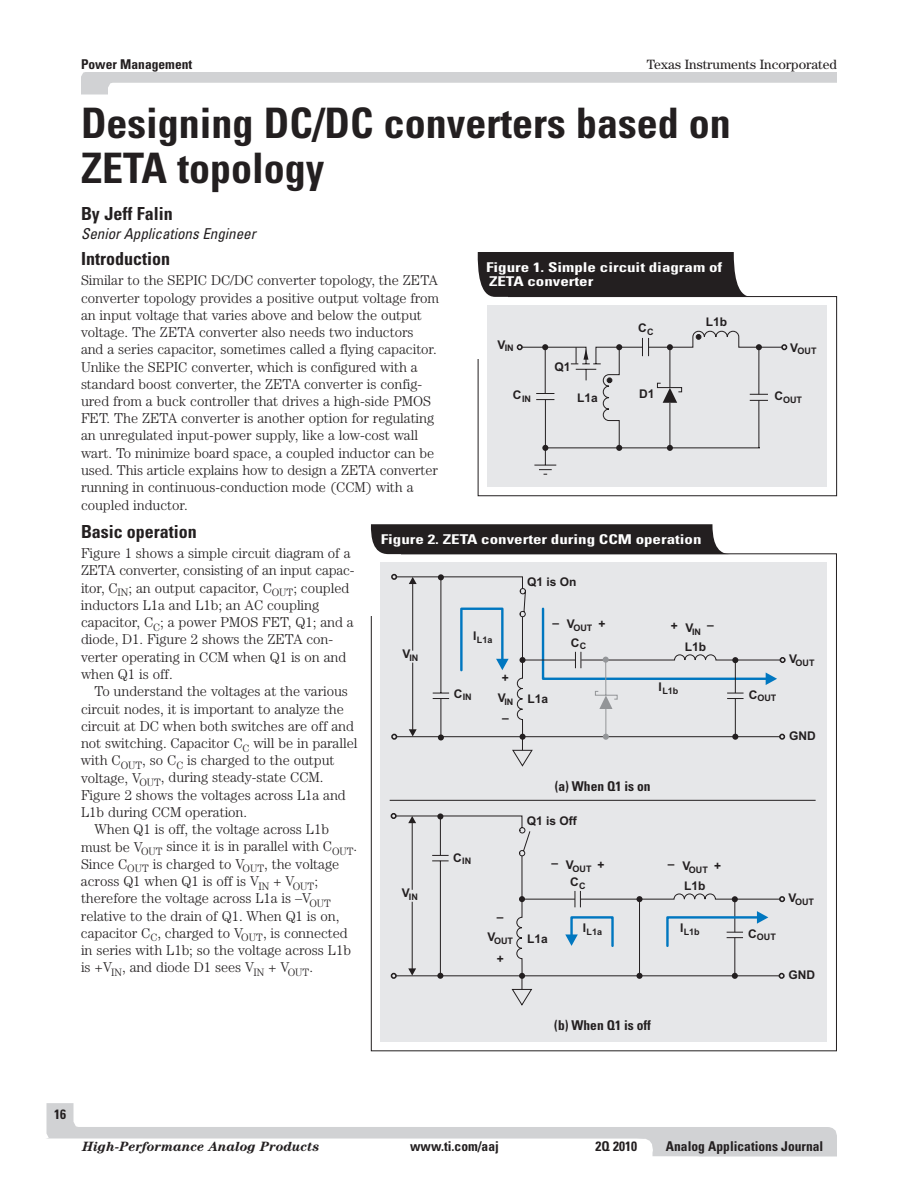
<style>
.page{position:relative;width:918px;height:1188px;background:#fff}
.page>*{position:absolute;margin:0;border:0;box-sizing:border-box;transform-origin:0 0}
.t1{font:700 condensed 42px/45px "Univers";color:#231f20}
.t2{font:700 condensed 18px "Univers";color:#231f20}
.t3{font:italic condensed 15px "Univers";color:#231f20}
.t4{font:300 14.25px/17.2px "Century";letter-spacing:-.005em;color:#231f20}
.t5{font:700 condensed 13.5px "Univers";color:#231f20}
.t6{font:700 condensed 13.5px/15px "Univers";color:#fff;scale:1.26 1}
.t7{font:italic 700 13.5px "Century";color:#231f20}
.t8{font:13.5px "Century";color:#231f20}
.t9{font:700 12px "Arial";color:#231f20}
.t10{font:700 9px "Arial";color:#231f20}
</style>
<div class="page">
<svg style="left:81px;top:72px;width:756px;height:22px"></svg>
<svg style="left:46px;top:1103px;width:791px;height:54px"></svg>
<div style="left:81px;top:1139px;width:558px;height:17px;background:#fff"></div>
<div style="left:478px;top:296px;width:359px;height:200px;border:1px solid #231f20"></div>
<div style="left:475px;top:283px;width:32px;height:76px;background:#fff"></div>
<div style="left:487px;top:305px;width:340px;height:182px;background:#e6e7e9"></div>
<svg style="left:517px;top:330px;width:270px;height:145px"></svg>
<svg style="left:478px;top:252px;width:274px;height:45px;background:#312d2e"></svg>
<div style="left:380px;top:563px;width:446px;height:479px;background:#e6e7e9"></div>
<svg style="left:391px;top:574px;width:395px;height:193px"></svg>
<svg style="left:371px;top:524px;width:359px;height:30px;background:#2f2b2c"></svg>
<hr style="left:390px;top:800px;width:426px;height:1px;background:#231f20">
<svg style="left:390px;top:813px;width:395px;height:193px"></svg>
<hr style="left:639px;top:899px;width:1px;height:77px;background:#231f20">
<div style="left:636px;top:896px;width:7px;height:6px;background:#231f20;border-radius:50%"></div>
<div style="left:636px;top:973px;width:7px;height:6px;background:#231f20;border-radius:50%"></div>
<p class="t5" style="left:81px;top:56px;width:113px">Power Management</p>
<h1 class="t1" style="left:81px;top:101px;width:651px">Designing DC/DC converters based on<br>ZETA topology</h1>
<p class="t8" style="left:647px;top:56px;width:192px">Texas Instruments Incorporated</p>
<p class="t2" style="left:81px;top:203px;width:93px">By Jeff Falin</p>
<p class="t3" style="left:81px;top:225px;width:176px">Senior Applications Engineer</p>
<p class="t2" style="left:81px;top:248px;width:91px">Introduction</p>
<p class="t4" style="left:81px;top:272px;width:360px">Similar to the SEPIC DC/DC converter topology, the ZETA converter topology provides a positive output voltage from an input voltage that varies above and below the output voltage. The ZETA converter also needs two inductors and a series capacitor, sometimes called a flying capacitor.<br>Unlike the SEPIC converter, which is configured with a standard boost converter, the ZETA converter is config&shy;ured from a buck controller that drives a high-side PMOS FET. The ZETA converter is another option for regulating an unregulated input-power supply, like a low-cost wall wart. To minimize board space, a coupled inductor can be used. This article explains how to design a ZETA converter running in continuous-conduction mode (CCM) with a coupled inductor.</p>
<p class="t2" style="left:81px;top:521px;width:117px">Basic operation</p>
<p class="t4" style="left:81px;top:545px;width:274px">Figure 1 shows a simple circuit diagram of a ZETA converter, consisting of an input capac&shy;itor, C<sub>IN</sub>; an output capacitor, C<sub>OUT</sub>; coupled inductors L1a and L1b; an AC coupling capacitor, C<sub>C</sub>; a power PMOS FET, Q1; and a diode, D1. Figure 2 shows the ZETA con&shy;verter operating in CCM when Q1 is on and when Q1 is off.</p>
<p class="t4" style="left:94px;top:683px;width:255px">To understand the voltages at the various</p>
<p class="t4" style="left:81px;top:700px;width:264px">circuit nodes, it is important to analyze the</p>
<p class="t4" style="left:81px;top:717px;width:275px">circuit at DC when both switches are off and</p>
<p class="t4" style="left:81px;top:734px;width:278px">not switching. Capacitor C<sub>C</sub> will be in parallel</p>
<p class="t4" style="left:81px;top:752px;width:255px">with C<sub>OUT</sub>, so C<sub>C</sub> is charged to the output</p>
<p class="t4" style="left:81px;top:769px;width:244px">voltage, V<sub>OUT</sub>, during steady-state CCM.</p>
<p class="t4" style="left:81px;top:786px;width:266px">Figure 2 shows the voltages across L1a and</p>
<p class="t4" style="left:81px;top:803px;width:168px">L1b during CCM operation.</p>
<p class="t4" style="left:94px;top:821px;width:236px">When Q1 is off, the voltage across L1b</p>
<p class="t4" style="left:81px;top:838px;width:278px">must be V<sub>OUT</sub> since it is in parallel with C<sub>OUT</sub>.</p>
<p class="t4" style="left:81px;top:855px;width:260px">Since C<sub>OUT</sub> is charged to V<sub>OUT</sub>, the voltage</p>
<p class="t4" style="left:81px;top:872px;width:239px">across Q1 when Q1 is off is V<sub>IN</sub> + V<sub>OUT</sub>;</p>
<p class="t4" style="left:81px;top:890px;width:251px">therefore the voltage across L1a is –V<sub>OUT</sub></p>
<p class="t4" style="left:81px;top:907px;width:260px">relative to the drain of Q1. When Q1 is on,</p>
<p class="t4" style="left:81px;top:924px;width:268px">capacitor C<sub>C</sub>, charged to V<sub>OUT</sub>, is connected</p>
<p class="t4" style="left:81px;top:941px;width:272px">in series with L1b; so the voltage across L1b</p>
<p class="t4" style="left:81px;top:959px;width:234px">is +V<sub>IN</sub>, and diode D1 sees V<sub>IN</sub> + V<sub>OUT</sub>.</p>
<p class="t6" style="left:486px;top:259px;width:189px">Figure 1. Simple circuit diagram of<br>ZETA converter</p>
<p class="t9" style="left:706px;top:314px;width:23px">L1b</p>
<p class="t9" style="left:638px;top:320px;width:17px">C<sub>C</sub></p>
<p class="t10" style="left:497px;top:342px;width:18px"><sup>V</sup>IN</p>
<p class="t10" style="left:790px;top:345px;width:28px"><sup>V</sup>OUT</p>
<p class="t9" style="left:554px;top:359px;width:18px">Q1</p>
<p class="t10" style="left:513px;top:393px;width:20px"><sup>C</sup>IN</p>
<p class="t9" style="left:639px;top:386px;width:17px">D1</p>
<p class="t10" style="left:774px;top:394px;width:29px"><sup>C</sup>OUT</p>
<p class="t9" style="left:577px;top:390px;width:22px">L1a</p>
<p class="t6" style="left:381px;top:531px;width:256px">Figure 2. ZETA converter during CCM operation</p>
<p class="t9" style="left:527px;top:577px;width:51px">Q1 is On</p>
<p class="t9" style="left:552px;top:619px;width:24px">– V</p>
<p class="t9" style="left:598px;top:620px;width:9px">+</p>
<p class="t10" style="left:573px;top:625px;width:20px">OUT</p>
<p class="t9" style="left:671px;top:622px;width:45px">+V –</p>
<p class="t10" style="left:692px;top:628px;width:10px">IN</p>
<p class="t10" style="left:473px;top:637px;width:21px"><sup>I</sup>L1a</p>
<p class="t9" style="left:571px;top:638px;width:17px">C<sub>C</sub></p>
<p class="t9" style="left:685px;top:643px;width:23px">L1b</p>
<p class="t10" style="left:402px;top:654px;width:17px"><sup>V</sup>IN</p>
<p class="t10" style="left:789px;top:659px;width:27px"><sup>V</sup>OUT</p>
<p class="t9" style="left:502px;top:674px;width:9px">+</p>
<p class="t9" style="left:502px;top:714px;width:8px">–</p>
<p class="t10" style="left:659px;top:688px;width:21px"><sup>I</sup>L1b</p>
<p class="t10" style="left:454px;top:694px;width:20px"><sup>C</sup>IN</p>
<p class="t9" style="left:528px;top:695px;width:22px">L1a</p>
<p class="t10" style="left:749px;top:694px;width:29px"><sup>C</sup>OUT</p>
<p class="t10" style="left:498px;top:698px;width:17px"><sup>V</sup>IN</p>
<p class="t9" style="left:789px;top:731px;width:28px">GND</p>
<p class="t5" style="left:555px;top:778px;width:97px">(a) When Q1 is on</p>
<p class="t9" style="left:527px;top:816px;width:52px">Q1 is Off</p>
<p class="t10" style="left:453px;top:858px;width:20px"><sup>C</sup>IN</p>
<p class="t9" style="left:552px;top:859px;width:24px">– V</p>
<p class="t9" style="left:598px;top:860px;width:9px">+</p>
<p class="t10" style="left:573px;top:865px;width:20px">OUT</p>
<p class="t9" style="left:668px;top:860px;width:24px">– V</p>
<p class="t9" style="left:714px;top:861px;width:9px">+</p>
<p class="t10" style="left:689px;top:866px;width:20px">OUT</p>
<p class="t9" style="left:570px;top:877px;width:17px">C<sub>C</sub></p>
<p class="t9" style="left:684px;top:882px;width:23px">L1b</p>
<p class="t10" style="left:402px;top:893px;width:17px"><sup>V</sup>IN</p>
<p class="t10" style="left:789px;top:898px;width:27px"><sup>V</sup>OUT</p>
<p class="t9" style="left:497px;top:912px;width:8px">–</p>
<p class="t9" style="left:497px;top:954px;width:9px">+</p>
<p class="t10" style="left:680px;top:928px;width:21px"><sup>I</sup>L1b</p>
<p class="t10" style="left:583px;top:928px;width:21px"><sup>I</sup>L1a</p>
<p class="t9" style="left:527px;top:934px;width:22px">L1a</p>
<p class="t10" style="left:748px;top:934px;width:29px"><sup>C</sup>OUT</p>
<p class="t10" style="left:487px;top:938px;width:27px"><sup>V</sup>OUT</p>
<p class="t9" style="left:789px;top:970px;width:28px">GND</p>
<p class="t5" style="left:554px;top:1017px;width:98px">(b) When Q1 is off</p>
<p class="t5" style="left:54px;top:1106px;width:13px">16</p>
<p class="t7" style="left:82px;top:1139px;width:239px">High-Performance Analog Products</p>
<p class="t5" style="left:410px;top:1138px;width:90px">www.ti.com/aaj</p>
<p class="t5" style="left:596px;top:1138px;width:43px">2Q 2010</p>
<p class="t5" style="left:666px;top:1138px;width:159px">Analog Applications Journal</p>
</div>
